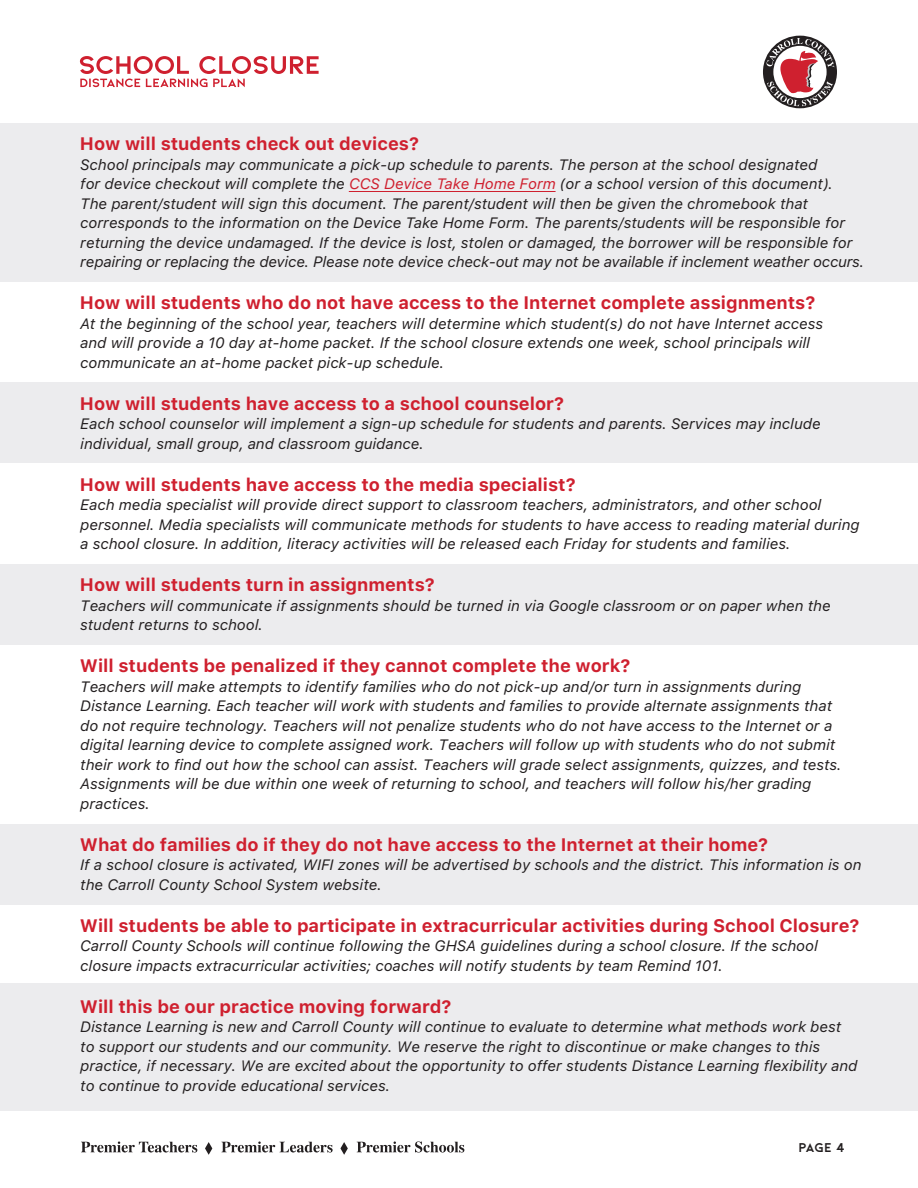
<style>
.page{position:relative;width:918px;height:1188px;background:#fff}
.page>*{position:absolute;margin:0;border:0;box-sizing:border-box;transform-origin:0 0}
.t1{font:700 18px "Galvji";color:#cf202f}
.t2{font:italic 15px/19.5px "Galvji";color:#231f20}
.t3{font:700 13.5px "Kiona";color:#231f20}
.s1{color:#cf202f}
</style>
<div class="page">
<div style="left:0;top:983px;width:918px;height:127px;background:#ececee"></div>
<div style="left:0;top:824px;width:918px;height:81px;background:#ececee"></div>
<div style="left:0;top:564px;width:918px;height:81px;background:#ececee"></div>
<svg style="left:81px;top:1141px;width:116px;height:12px"></svg>
<svg style="left:221px;top:1141px;width:112px;height:12px"></svg>
<svg style="left:357px;top:1141px;width:107px;height:12px"></svg>
<svg style="left:205px;top:1142px;width:7px;height:13px"></svg>
<svg style="left:340px;top:1142px;width:8px;height:13px"></svg>
<div style="left:763px;top:36px;width:74px;height:72px;background:#231f20;border-radius:50%"></div>
<svg style="left:766px;top:38px;width:68px;height:68px"></svg>
<div style="left:0;top:123px;width:918px;height:159px;background:#ececee"></div>
<div style="left:0;top:382px;width:918px;height:81px;background:#ececee"></div>
<hr style="left:349px;top:191px;width:207px;height:1px;background:#cf202f">
<svg style="left:80px;top:56px;width:239px;height:31px"></svg>
<p class="t1" style="left:80px;top:133px;width:341px">How will students check out devices?</p>
<p class="t2" style="left:80px;top:155px;width:786px">School principals may communicate a pick-up schedule to parents. The person at the school designated<br>for device checkout will complete the <span class="s1">CCS Device Take Home Form</span> (or a school version of this document).<br>The parent/student will sign this document. The parent/student will then be given the chromebook that corresponds to the information on the Device Take Home Form. The parents/students will be responsible for returning the device undamaged. If the device is lost, stolen or damaged, the borrower will be responsible for repairing or replacing the device. Please note device check-out may not be available if inclement weather occurs.</p>
<p class="t1" style="left:80px;top:292px;width:737px">How will students who do not have access to the Internet complete assignments?</p>
<p class="t2" style="left:80px;top:314px;width:744px">At the beginning of the school year, teachers will determine which student(s) do not have Internet access and will provide a 10 day at-home packet. If the school closure extends one week, school principals will communicate an at-home packet pick-up schedule.</p>
<p class="t1" style="left:80px;top:393px;width:486px">How will students have access to a school counselor?</p>
<p class="t2" style="left:80px;top:414px;width:742px">Each school counselor will implement a sign-up schedule for students and parents. Services may include individual, small group, and classroom guidance.</p>
<p class="t1" style="left:80px;top:474px;width:497px">How will students have access to the media specialist?</p>
<p class="t2" style="left:80px;top:495px;width:781px">Each media specialist will provide direct support to classroom teachers, administrators, and other school personnel. Media specialists will communicate methods for students to have access to reading material during a school closure. In addition, literacy activities will be released each Friday for students and families.</p>
<p class="t1" style="left:80px;top:574px;width:356px">How will students turn in assignments?</p>
<p class="t2" style="left:80px;top:596px;width:752px">Teachers will communicate if assignments should be turned in via Google classroom or on paper when the student returns to school.</p>
<p class="t1" style="left:80px;top:655px;width:552px">Will students be penalized if they cannot complete the work?</p>
<p class="t2" style="left:80px;top:677px;width:763px">Teachers will make attempts to identify families who do not pick-up and/or turn in assignments during Distance Learning. Each teacher will work with students and families to provide alternate assignments that do not require technology. Teachers will not penalize students who do not have access to the Internet or a digital learning device to complete assigned work. Teachers will follow up with students who do not submit their work to find out how the school can assist. Teachers will grade select assignments, quizzes, and tests.<br>Assignments will be due within one week of returning to school, and teachers will follow his/her grading practices.</p>
<p class="t1" style="left:80px;top:834px;width:690px">What do families do if they do not have access to the Internet at their home?</p>
<p class="t2" style="left:80px;top:855px;width:783px">If a school closure is activated, WIFI zones will be advertised by schools and the district. This information is on the Carroll County School System website.</p>
<p class="t1" style="left:80px;top:915px;width:781px">Will students be able to participate in extracurricular activities during School Closure?</p>
<p class="t2" style="left:80px;top:936px;width:739px">Carroll County Schools will continue following the GHSA guidelines during a school closure. If the school closure impacts extracurricular activities; coaches will notify students by team Remind 101.</p>
<p class="t1" style="left:80px;top:996px;width:373px">Will this be our practice moving forward?</p>
<p class="t2" style="left:80px;top:1017px;width:779px">Distance Learning is new and Carroll County will continue to evaluate to determine what methods work best to support our students and our community. We reserve the right to discontinue or make changes to this practice, if necessary. We are excited about the opportunity to offer students Distance Learning flexibility and to continue to provide educational services.</p>
<p class="t3" style="left:799px;top:1140px;width:48px">Page 4</p>
</div>
